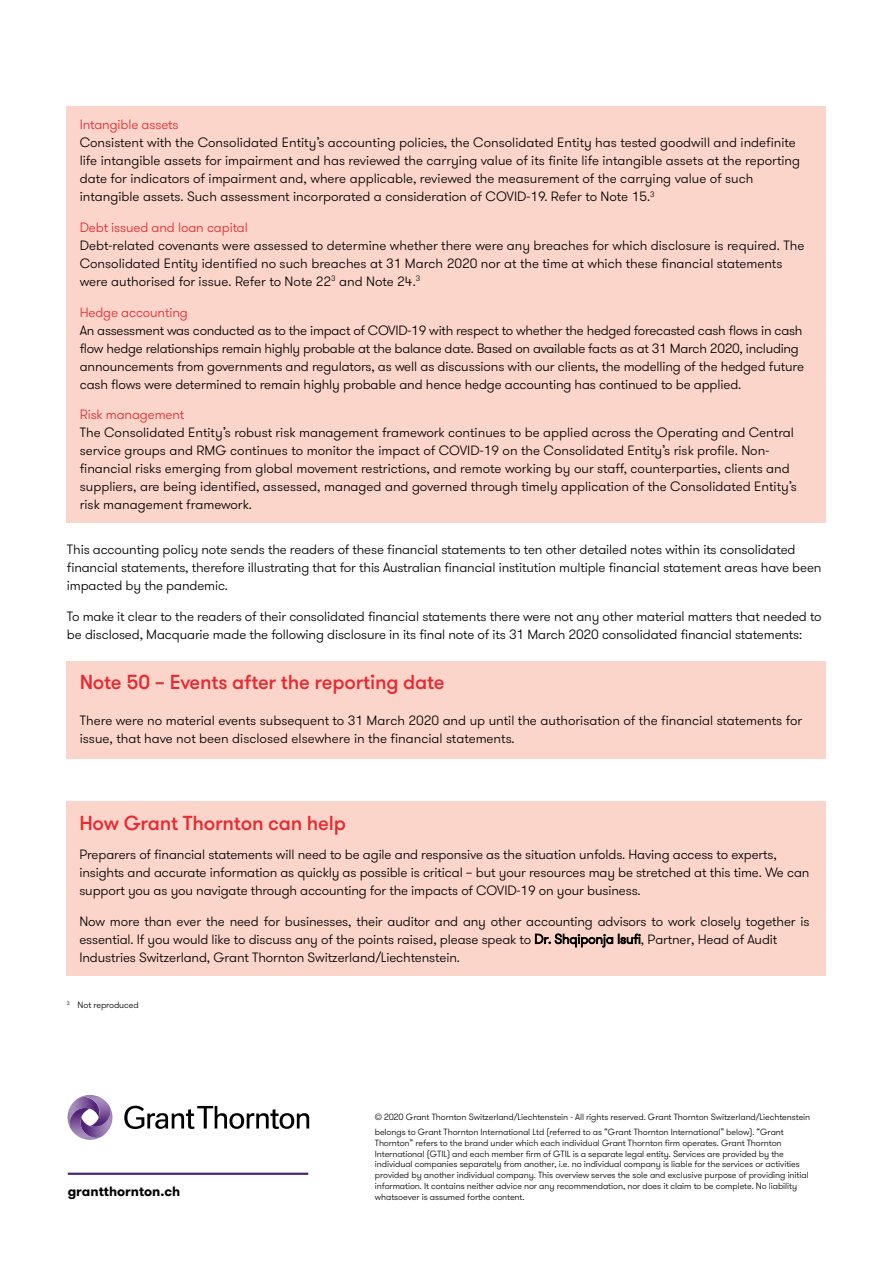
<style>
.page{position:relative;width:893px;height:1263px;background:#fff}
.page>*{position:absolute;margin:0;border:0;box-sizing:border-box;transform-origin:0 0}
.t1{font:500 20.25px "GT Walsheim Pro";letter-spacing:-.01em;color:#e62a32}
.t2{font:300 13.5px/18px "GT Walsheim Pro";letter-spacing:-.01em;color:#000}
.t3{font:300 13.5px "GT Walsheim Pro";letter-spacing:-.01em;color:#e62a32}
.t4{font:700 13.5px "GT Walsheim Pro";color:#000}
.t5{font:300 9px/10.8px "GT Walsheim Pro";letter-spacing:-.01em;color:#000}
</style>
<div class="page">
<hr style="left:68px;top:1172px;width:240px;height:3px;background:#512178">
<svg style="left:124px;top:1106px;width:185px;height:23px"></svg>
<hr style="left:128px;top:1139px;width:181px;height:1px;background:#512178">
<svg style="left:67px;top:1095px;width:46px;height:45px"></svg>
<div style="left:67px;top:661px;width:759px;height:98px;background:#fbd5ca"></div>
<div style="left:67px;top:106px;width:759px;height:417px;background:#fbd5ca"></div>
<div style="left:67px;top:801px;width:759px;height:175px;background:#fbd5ca"></div>
<p class="t3" style="left:80px;top:116px;width:100px">Intangible assets</p>
<p class="t2" style="left:80px;top:134px;width:722px">Consistent with the Consolidated Entity’s accounting policies, the Consolidated Entity has tested goodwill and indefinite life intangible assets for impairment and has reviewed the carrying value of its finite life intangible assets at the reporting date for indicators of impairment and, where applicable, reviewed the measurement of the carrying value of such intangible assets. Such assessment incorporated a consideration of COVID-19. Refer to Note 15.<sup>3</sup></p>
<p class="t3" style="left:80px;top:219px;width:170px">Debt issued and loan capital</p>
<p class="t2" style="left:80px;top:237px;width:726px">Debt-related covenants were assessed to determine whether there were any breaches for which disclosure is required. The<br>Consolidated Entity identified no such breaches at 31 March 2020 nor at the time at which these financial statements were authorised for issue. Refer to Note 22<sup>3</sup> and Note 24.<sup>3</sup></p>
<p class="t3" style="left:80px;top:304px;width:110px">Hedge accounting</p>
<p class="t2" style="left:80px;top:321px;width:726px">An assessment was conducted as to the impact of COVID-19 with respect to whether the hedged forecasted cash flows in cash flow hedge relationships remain highly probable at the balance date. Based on available facts as at 31 March 2020, including announcements from governments and regulators, as well as discussions with our clients, the modelling of the hedged future cash flows were determined to remain highly probable and hence hedge accounting has continued to be applied.</p>
<p class="t3" style="left:80px;top:406px;width:106px">Risk management</p>
<p class="t2" style="left:80px;top:424px;width:719px">The Consolidated Entity’s robust risk management framework continues to be applied across the Operating and Central service groups and RMG continues to monitor the impact of COVID-19 on the Consolidated Entity’s risk profile. Non&shy;financial risks emerging from global movement restrictions, and remote working by our staff, counterparties, clients and suppliers, are being identified, assessed, managed and governed through timely application of the Consolidated Entity’s risk management framework.</p>
<p class="t2" style="left:67px;top:541px;width:756px">This accounting policy note sends the readers of these financial statements to ten other detailed notes within its consolidated financial statements, therefore illustrating that for this Australian financial institution multiple financial statement areas have been impacted by the pandemic.</p>
<p class="t2" style="left:67px;top:608px;width:756px">To make it clear to the readers of their consolidated financial statements there were not any other material matters that needed to be disclosed, Macquarie made the following disclosure in its final note of its 31 March 2020 consolidated financial statements:</p>
<h1 class="t1" style="left:80px;top:669px;width:366px">Note 50 – Events after the reporting date</h1>
<p class="t2" style="left:80px;top:712px;width:724px">There were no material events subsequent to 31 March 2020 and up until the authorisation of the financial statements for issue, that have not been disclosed elsewhere in the financial statements.</p>
<h1 class="t1" style="left:79px;top:810px;width:268px">How Grant Thornton can help</h1>
<p class="t2" style="left:79px;top:845px;width:732px">Preparers of financial statements will need to be agile and responsive as the situation unfolds. Having access to experts, insights and accurate information as quickly as possible is critical – but your resources may be stretched at this time. We can support you as you navigate through accounting for the impacts of COVID-19 on your business.</p>
<p class="t2" style="left:79px;top:912px;width:732px">Now more than ever the need for businesses, their auditor and any other accounting advisors to work closely together is essential. If you would like to discuss any of the points raised, please speak to Dr. Shqiponja Isufi, Partner, Head of Audit<br>Industries Switzerland, Grant Thornton Switzerland/Liechtenstein.</p>
<p class="t5" style="left:67px;top:999px;width:73px"><sup>3</sup> Not reproduced</p>
<p class="t5" style="left:375px;top:1109px;width:437px;line-height:15px">© 2020 Grant Thornton Switzerland/Liechtenstein - All rights reserved. Grant Thornton Switzerland/Liechtenstein belongs to Grant Thornton International Ltd (referred to as “Grant Thornton International” below). “Grant</p>
<p class="t5" style="left:375px;top:1137px;width:435px">Thornton” refers to the brand under which each individual Grant Thornton firm operates. Grant Thornton International (GTIL) and each member firm of GTIL is a separate legal entity. Services are provided by the individual companies separately from another, i.e. no individual company is liable for the services or activities provided by another individual company. This overview serves the sole and exclusive purpose of providing initial information. It contains neither advice nor any recommendation, nor does it claim to be complete. No liability</p>
<p class="t4" style="left:68px;top:1182px;width:114px">grantthornton.ch</p>
<p class="t5" style="left:375px;top:1191px;width:151px">whatsoever is assumed forthe content.</p>
</div>
